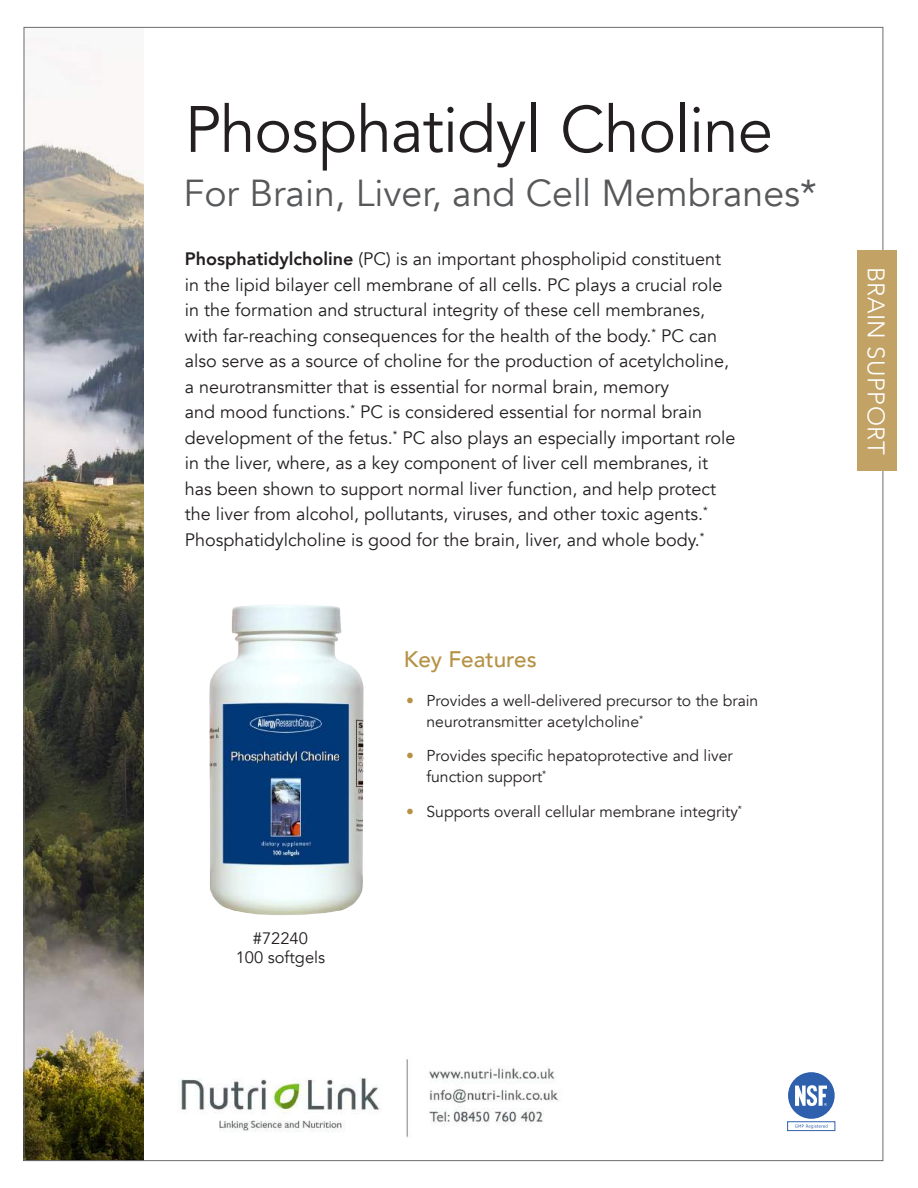
<style>
.page{position:relative;width:918px;height:1188px;background:#fff}
.page>*{position:absolute;margin:0;border:0;box-sizing:border-box;transform-origin:0 0}
.t1{font:64.8px "Avenir";letter-spacing:-.015em;color:#231f20}
.t2{font:37.5px "Avenir";color:#57585a}
.t3{font:300 24px "Avenir";letter-spacing:.02em;color:#fff}
.t4{font:500 22.5px "Avenir";color:#b59245}
.t5{font:18px/25.5px "Avenir";color:#231f20}
.t6{font:16.5px/19.8px "Avenir";color:#231f20;text-align:center}
.t7{font:15.75px/21px "Avenir";color:#231f20}
.s1{font-weight:800}
.s2{color:#b59245}
</style>
<div class="page">
<img style="left:209px;top:605px;width:155px;height:310px">
<div style="left:788px;top:1072px;width:47px;height:47px;background:#2f60ad;border-radius:50%"></div>
<div style="left:787px;top:1121px;width:48px;height:10px;border:1px solid #3061ad"></div>
<svg style="left:795px;top:1085px;width:32px;height:21px"></svg>
<svg style="left:795px;top:1124px;width:33px;height:5px"></svg>
<img style="left:26px;top:62px;width:118px;height:1097px">
<div style="left:858px;top:250px;width:39px;height:221px;background:#c2a365"></div>
<img style="left:179px;top:1059px;width:380px;height:79px">
<h1 class="t1" style="left:185px;top:91px;width:590px">Phosphatidyl Choline</h1>
<h2 class="t2" style="left:184px;top:171px;width:635px">For Brain, Liver, and Cell Membranes*</h2>
<p class="t5" style="left:185px;top:247px;width:552px"><span class="s1">Phosphatidylcholine</span> (PC) is an important phospholipid constituent in the lipid bilayer cell membrane of all cells. PC plays a crucial role in the formation and structural integrity of these cell membranes, with far-reaching consequences for the health of the body.<sup>*</sup> PC can also serve as a source of choline for the production of acetylcholine, a neurotransmitter that is essential for normal brain, memory<br>and mood functions.<sup>*</sup> PC is considered essential for normal brain development of the fetus.<sup>*</sup> PC also plays an especially important role in the liver, where, as a key component of liver cell membranes, it has been shown to support normal liver function, and help protect the liver from alcohol, pollutants, viruses, and other toxic agents.<sup>* </sup>Phosphatidylcholine is good for the brain, liver, and whole body.<sup>*</sup></p>
<p class="t4" style="left:404px;top:639px;width:134px">Key Features</p>
<p class="t6" style="left:236px;top:928px;width:91px">#72240<br>100 softgels</p>
<p class="t7" style="left:427px;top:690px;width:333px;text-indent:-20px"><span class="s2">•</span> Provides a well-delivered precursor to the brain neurotransmitter acetylcholine<sup>*</sup></p>
<p class="t7" style="left:427px;top:746px;width:308px;text-indent:-20px"><span class="s2">•</span> Provides specific hepatoprotective and liver function support<sup>*</sup></p>
<p class="t7" style="left:406px;top:801px;width:337px"><span class="s2">•</span> Supports overall cellular membrane integrity<sup>*</sup></p>
<h3 class="t3" style="left:890px;top:267px;width:190px;rotate:90deg">BRAIN SUPPORT</h3>
</div>
